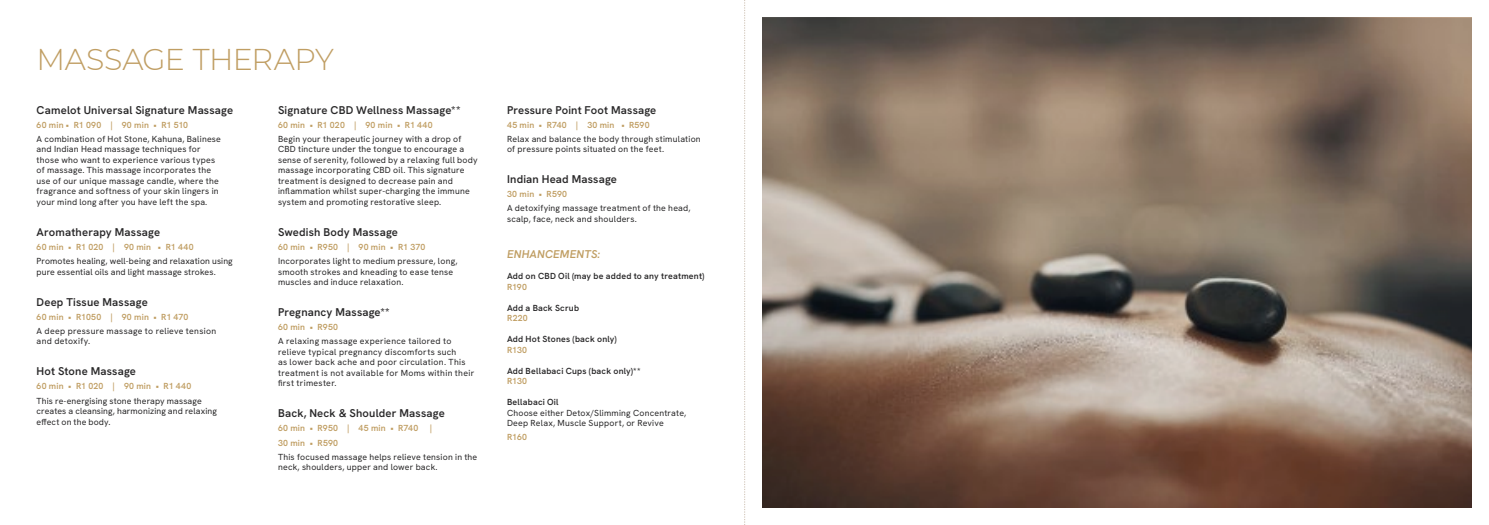
<style>
.page{position:relative;width:1489px;height:525px;background:#fff}
.page>*{position:absolute;margin:0;border:0;box-sizing:border-box;transform-origin:0 0}
.t1{font:300 30px "Montserrat";letter-spacing:-.015em;color:#c09e63}
.t2{font:11.25px "Hanken Grotesk";letter-spacing:.015em;color:#292829}
.t3{font:italic 11.25px "Hanken Grotesk";letter-spacing:.015em;color:#c09e63}
.t4{font:8.75px/10.5px "Hanken Grotesk";letter-spacing:.025em;color:#292829}
.t5{font:8.75px "Hanken Grotesk";letter-spacing:.025em;color:#c09e63}
</style>
<div class="page">
<svg style="left:744px;top:0;width:1px;height:523px"></svg>
<svg style="left:762px;top:18px;width:708px;height:489px;background:#837062"></svg>
<h1 class="t1" style="left:37px;top:39px;width:299px">MASSAGE THERAPY</h1>
<p class="t2" style="left:37px;top:102px;width:198px">Camelot Universal Signature Massage</p>
<p class="t5" style="left:37px;top:119px;width:153px">60 min • R1 090 | 90 min • R1 510</p>
<p class="t4" style="left:37px;top:133px;width:186px">A combination of Hot Stone, Kahuna, Balinese and Indian Head massage techniques for those who want to experience various types of massage. This massage incorporates the use of our unique massage candle, where the fragrance and softness of your skin lingers in your mind long after you have left the spa.</p>
<p class="t2" style="left:37px;top:224px;width:125px">Aromatherapy Massage</p>
<p class="t5" style="left:37px;top:241px;width:158px">60 min • R1 020 | 90 min • R1 440</p>
<p class="t4" style="left:37px;top:255px;width:198px">Promotes healing, well-being and relaxation using pure essential oils and light massage strokes.</p>
<p class="t2" style="left:37px;top:294px;width:113px">Deep Tissue Massage</p>
<p class="t5" style="left:37px;top:311px;width:153px">60 min • R1050 | 90 min • R1 470</p>
<p class="t4" style="left:37px;top:325px;width:181px">A deep pressure massage to relieve tension and detoxify.</p>
<p class="t2" style="left:37px;top:364px;width:101px">Hot Stone Massage</p>
<p class="t5" style="left:37px;top:380px;width:156px">60 min • R1 020 | 90 min • R1 440</p>
<p class="t4" style="left:37px;top:395px;width:182px">This re-energising stone therapy massage creates a cleansing, harmonizing and relaxing effect on the body.</p>
<p class="t2" style="left:278px;top:102px;width:184px">Signature CBD Wellness Massage**</p>
<p class="t5" style="left:278px;top:119px;width:156px">60 min • R1 020 | 90 min • R1 440</p>
<p class="t4" style="left:278px;top:133px;width:201px">Begin your therapeutic journey with a drop of CBD tincture under the tongue to encourage a sense of serenity, followed by a relaxing full body massage incorporating CBD oil. This signature treatment is designed to decrease pain and inflammation whilst super-charging the immune system and promoting restorative sleep.</p>
<p class="t2" style="left:278px;top:224px;width:121px">Swedish Body Massage</p>
<p class="t5" style="left:278px;top:241px;width:149px">60 min • R950 | 90 min • R1 370</p>
<p class="t4" style="left:278px;top:255px;width:181px">Incorporates light to medium pressure, long, smooth strokes and kneading to ease tense muscles and induce relaxation.</p>
<p class="t2" style="left:278px;top:305px;width:113px">Pregnancy Massage**</p>
<p class="t5" style="left:278px;top:321px;width:61px">60 min • R950</p>
<p class="t4" style="left:278px;top:335px;width:198px">A relaxing massage experience tailored to relieve typical pregnancy discomforts such<br>as lower back ache and poor circulation. This treatment is not available for Moms within their first trimester.</p>
<p class="t2" style="left:278px;top:406px;width:168px">Back, Neck &amp; Shoulder Massage</p>
<p class="t5" style="left:278px;top:422px;width:142px">60 min • R950 | 45 min • R740</p>
<p class="t5" style="left:429px;top:422px;width:4px">|</p>
<p class="t5" style="left:278px;top:436px;width:61px">30 min • R590</p>
<p class="t4" style="left:278px;top:451px;width:201px">This focused massage helps relieve tension in the neck, shoulders, upper and lower back.</p>
<p class="t2" style="left:507px;top:102px;width:151px">Pressure Point Foot Massage</p>
<p class="t5" style="left:507px;top:119px;width:144px">45 min • R740 | 30 min • R590</p>
<p class="t4" style="left:507px;top:133px;width:195px">Relax and balance the body through stimulation of pressure points situated on the feet.</p>
<p class="t2" style="left:507px;top:172px;width:111px">Indian Head Massage</p>
<p class="t5" style="left:507px;top:188px;width:61px">30 min • R590</p>
<p class="t4" style="left:507px;top:203px;width:185px">A detoxifying massage treatment of the head, scalp, face, neck and shoulders.</p>
<p class="t3" style="left:507px;top:247px;width:95px">ENHANCEMENTS:</p>
<p class="t4" style="left:507px;top:270px;width:199px">Add on CBD Oil (may be added to any treatment)</p>
<p class="t5" style="left:507px;top:281px;width:21px">R190</p>
<p class="t4" style="left:507px;top:302px;width:73px">Add a Back Scrub</p>
<p class="t5" style="left:507px;top:312px;width:22px">R220</p>
<p class="t4" style="left:507px;top:333px;width:111px">Add Hot Stones (back only)</p>
<p class="t5" style="left:507px;top:344px;width:21px">R130</p>
<p class="t4" style="left:507px;top:365px;width:135px">Add Bellabaci Cups (back only)**</p>
<p class="t5" style="left:507px;top:375px;width:21px">R130</p>
<p class="t4" style="left:507px;top:396px;width:181px">Bellabaci Oil<br>Choose either Detox/Slimming Concentrate,<br>Deep Relax, Muscle Support, or Revive</p>
<p class="t5" style="left:507px;top:431px;width:21px">R160</p>
</div>
